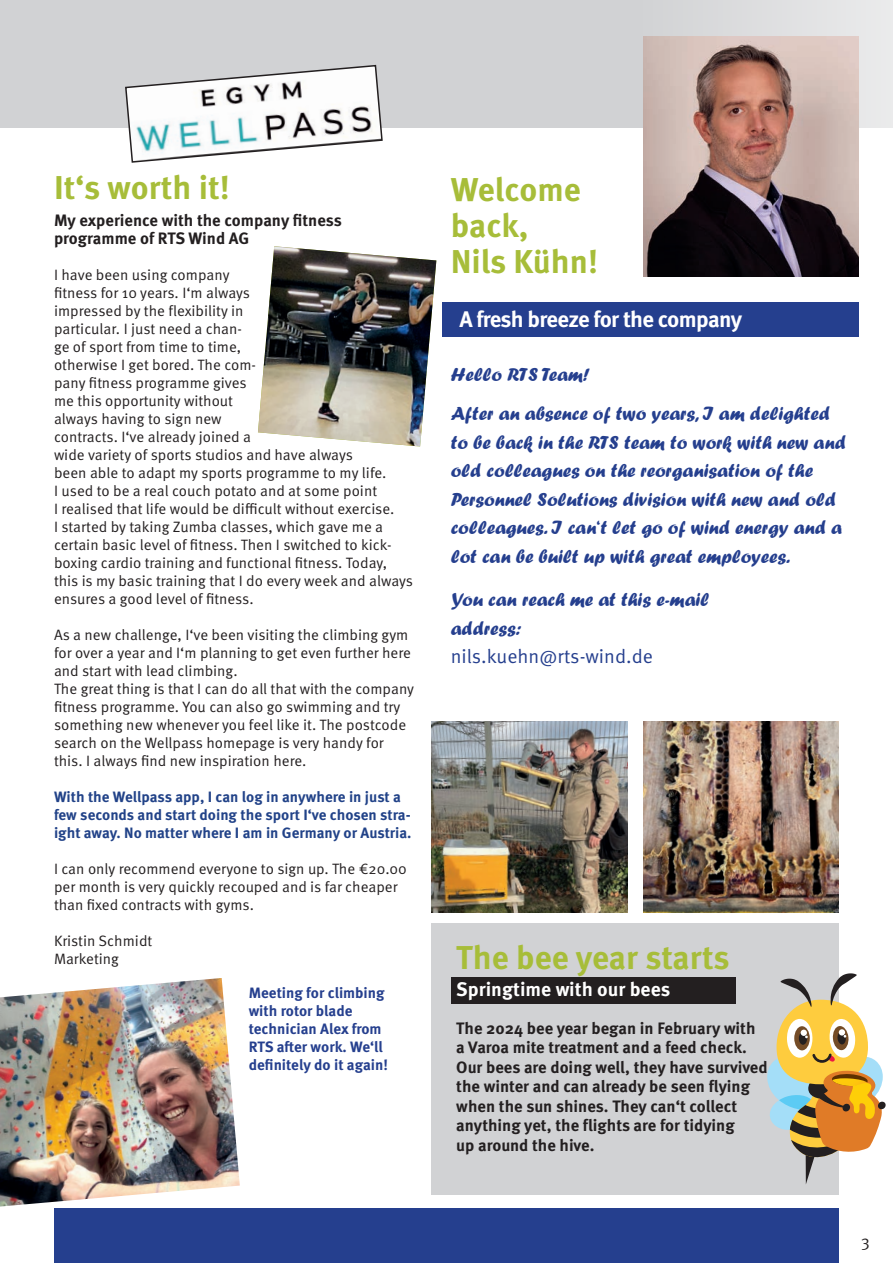
<style>
.page{position:relative;width:893px;height:1263px;background:#fff}
.page>*{position:absolute;margin:0;border:0;box-sizing:border-box;transform-origin:0 0}
.t1{font:700 33px/36px "Meta OT";color:#a7bd39}
.t2{font:700 22.5px "Meta OT";letter-spacing:-.035em;color:#fff}
.t3{font:19.5px/28.5px "Forte";color:#253f8e}
.t4{font:19.5px "Meta OT Norm";color:#253f8e}
.t5{font:700 19.5px "Meta OT";color:#fff}
.t6{font:700 16.5px/19.5px "Meta OT";color:#231f20}
.t7{font:16.5px "Meta OT Norm";color:#231f20}
.t8{font:15px/18px "Meta OT Norm";color:#231f20}
.t9{font:700 15px/18px "Meta OT";color:#214288}
.t10{font:700 15px/18px "Meta OT";color:#253f8e}
</style>
<div class="page">
<div style="left:442px;top:302px;width:417px;height:34px;background:#253f8e"></div>
<div style="left:432px;top:924px;width:407px;height:271px;background:#d1d2d4"></div>
<div style="left:54px;top:1209px;width:785px;height:54px;background:#253f8e"></div>
<div style="left:0;top:0;width:893px;height:128px;background:#d1d2d4"></div>
<svg style="left:767px;top:973px;width:119px;height:211px"></svg>
<img style="left:258px;top:246px;width:178px;height:200px">
<img style="left:0;top:978px;width:240px;height:228px">
<img style="left:432px;top:722px;width:195px;height:190px">
<img style="left:643px;top:722px;width:196px;height:190px">
<div style="left:451px;top:977px;width:285px;height:26px;background:#231f20"></div>
<img style="left:643px;top:36px;width:216px;height:241px">
<svg style="left:125px;top:64px;width:258px;height:99px"></svg>
<p class="t1" style="left:54px;top:170px;width:177px">It‘s worth it!</p>
<p class="t6" style="left:54px;top:211px;width:289px">My experience with the company fitness</p>
<p class="t6" style="left:54px;top:229px;width:197px">programme of RTS Wind AG</p>
<p class="t8" style="left:54px;top:266px;width:361px">I have been using company<br>fitness for 10 years. I‘m always<br>impressed by the flexibility in<br>particular. I just need a chan-<br>ge of sport from time to time,<br>otherwise I get bored. The com-<br>pany fitness programme gives<br>me this opportunity without<br>always having to sign new<br>contracts. I‘ve already joined a<br>wide variety of sports studios and have always<br>been able to adapt my sports programme to my life.<br>I used to be a real couch potato and at some point<br>I realised that life would be difficult without exercise.<br>I started by taking Zumba classes, which gave me a certain basic level of fitness. Then I switched to kick&shy;boxing cardio training and functional fitness. Today, this is my basic training that I do every week and always ensures a good level of fitness.</p>
<p class="t8" style="left:54px;top:626px;width:362px">As a new challenge, I‘ve been visiting the climbing gym for over a year and I‘m planning to get even further here and start with lead climbing.<br>The great thing is that I can do all that with the company fitness programme. You can also go swimming and try something new whenever you feel like it. The postcode search on the Wellpass homepage is very handy for this. I always find new inspiration here.</p>
<p class="t9" style="left:54px;top:788px;width:359px">With the Wellpass app, I can log in anywhere in just a few seconds and start doing the sport I‘ve chosen stra&shy;ight away. No matter where I am in Germany or Austria.</p>
<p class="t8" style="left:54px;top:860px;width:354px">I can only recommend everyone to sign up. The €20.00 per month is very quickly recouped and is far cheaper than fixed contracts with gyms.</p>
<p class="t8" style="left:54px;top:932px;width:100px">Kristin Schmidt<br>Marketing</p>
<p class="t10" style="left:249px;top:984px;width:141px">Meeting for climbing with rotor blade technician Alex from<br>RTS after work. We‘ll definitely do it again!</p>
<p class="t1" style="left:451px;top:172px;width:132px">Welcome back,</p>
<p class="t1" style="left:451px;top:244px;width:149px">Nils Kühn!</p>
<p class="t2" style="left:459px;top:305px;width:284px">A fresh breeze for the company</p>
<p class="t3" style="left:451px;top:360px;width:141px">Hello RTS Team!</p>
<p class="t3" style="left:451px;top:399px;width:397px">After an absence of two years, I am delighted to be back in the RTS team to work with new and old colleagues on the reorganisation of the Personnel Solutions division with new and old colleagues. I can‘t let go of wind energy and a lot can be built up with great employees.</p>
<p class="t3" style="left:451px;top:585px;width:260px">You can reach me at this e-mail address:</p>
<p class="t4" style="left:451px;top:645px;width:204px">nils.kuehn@rts-wind.de</p>
<p class="t1" style="left:456px;top:940px;width:275px">The bee year starts</p>
<p class="t5" style="left:456px;top:977px;width:215px">Springtime with our bees</p>
<p class="t6" style="left:456px;top:1018px;width:313px">The 2024 bee year began in February with a Varoa mite treatment and a feed check.<br>Our bees are doing well, they have survived the winter and can already be seen flying when the sun shines. They can‘t collect anything yet, the flights are for tidying<br>up around the hive.</p>
<p class="t7" style="left:861px;top:1231px;width:10px">3</p>
</div>
